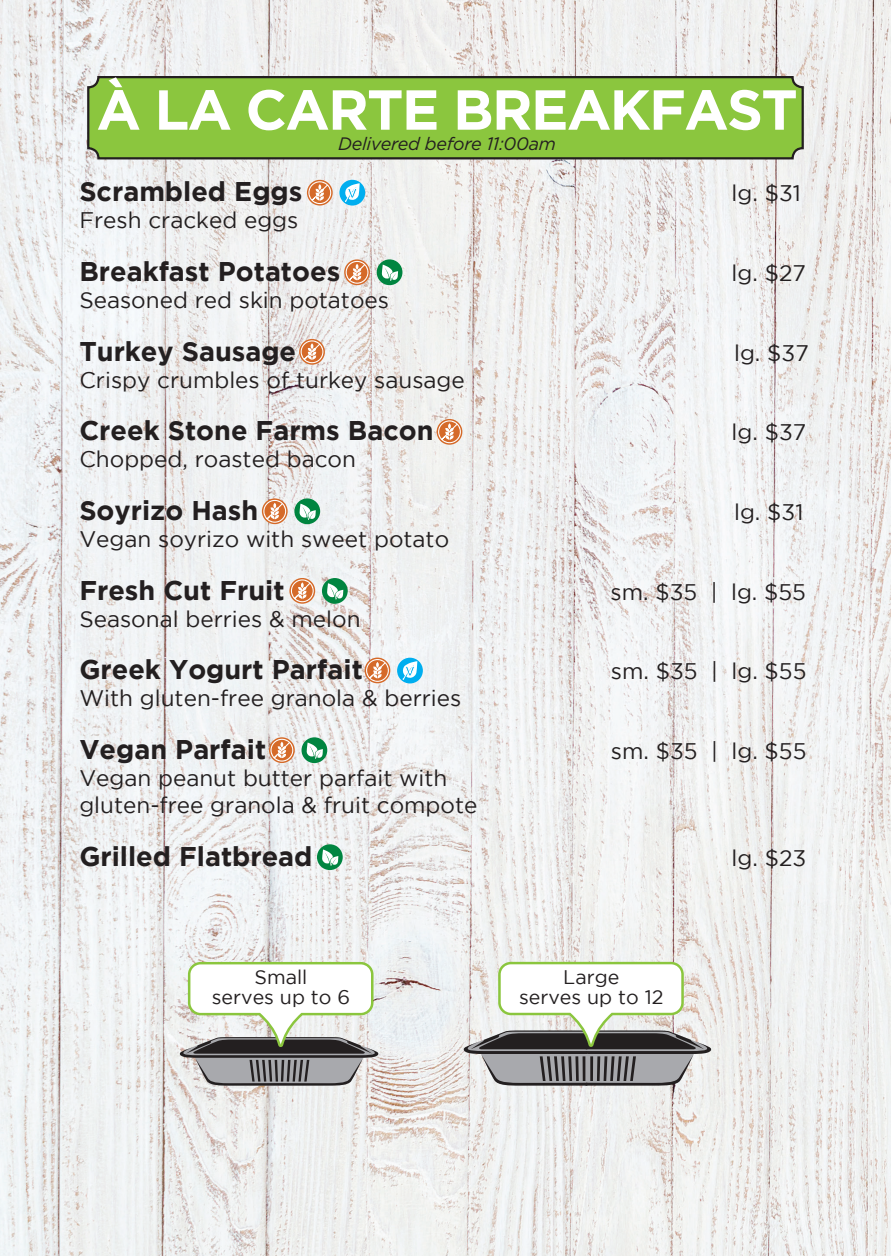
<style>
.page{position:relative;width:891px;height:1256px;background:#fff}
.page>*{position:absolute;margin:0;border:0;box-sizing:border-box;transform-origin:0 0}
.t1{font:700 56.25px "Gotham";letter-spacing:-.03em;color:#fff}
.t2{font:700 27px "Gotham";color:#231f20}
.t3{font:22.5px "Gotham";color:#231f20}
.t4{font:19.57px "Gotham";color:#231f20}
.t5{font:italic 18px "Gotham";letter-spacing:-.015em;color:#231f20}
</style>
<div class="page">
<img style="left:0;top:0;width:891px;height:1256px">
<div style="left:88px;top:77px;width:715px;height:81px;background:#8bc63e;border-radius:10px"></div>
<div style="left:87px;top:76px;width:717px;height:83px;border:2px solid #231f20;border-radius:10px"></div>
<svg style="left:437px;top:419px;width:25px;height:26px"></svg>
<svg style="left:438px;top:420px;width:23px;height:23px"></svg>
<svg style="left:299px;top:339px;width:26px;height:26px"></svg>
<svg style="left:301px;top:340px;width:22px;height:23px"></svg>
<svg style="left:307px;top:180px;width:26px;height:25px"></svg>
<svg style="left:308px;top:181px;width:23px;height:23px"></svg>
<div style="left:339px;top:180px;width:26px;height:25px;background:#00aeef;border-radius:50%"></div>
<svg style="left:345px;top:183px;width:15px;height:19px"></svg>
<svg style="left:365px;top:657px;width:25px;height:26px"></svg>
<svg style="left:366px;top:659px;width:23px;height:23px"></svg>
<svg style="left:397px;top:657px;width:26px;height:26px"></svg>
<svg style="left:402px;top:661px;width:15px;height:19px"></svg>
<svg style="left:344px;top:259px;width:26px;height:26px"></svg>
<svg style="left:346px;top:261px;width:22px;height:23px"></svg>
<div style="left:377px;top:259px;width:25px;height:26px;background:#008540;border-radius:50%"></div>
<svg style="left:382px;top:265px;width:16px;height:16px"></svg>
<svg style="left:289px;top:578px;width:26px;height:25px"></svg>
<svg style="left:291px;top:579px;width:23px;height:23px"></svg>
<div style="left:322px;top:578px;width:26px;height:26px;background:#008540;border-radius:50%"></div>
<svg style="left:327px;top:583px;width:16px;height:16px"></svg>
<svg style="left:269px;top:737px;width:26px;height:26px"></svg>
<svg style="left:270px;top:738px;width:23px;height:23px"></svg>
<div style="left:302px;top:737px;width:25px;height:26px;background:#008540;border-radius:50%"></div>
<svg style="left:306px;top:742px;width:17px;height:17px"></svg>
<svg style="left:317px;top:844px;width:26px;height:26px"></svg>
<svg style="left:322px;top:849px;width:16px;height:17px"></svg>
<svg style="left:262px;top:498px;width:26px;height:26px"></svg>
<svg style="left:263px;top:500px;width:23px;height:23px"></svg>
<div style="left:294px;top:498px;width:26px;height:26px;background:#008540;border-radius:50%"></div>
<svg style="left:299px;top:503px;width:17px;height:17px"></svg>
<svg style="left:179px;top:962px;width:200px;height:123px"></svg>
<svg style="left:463px;top:961px;width:249px;height:124px"></svg>
<p class="t1" style="left:96px;top:77px;width:703px">À LA CARTE BREAKFAST</p>
<p class="t5" style="left:338px;top:134px;width:219px">Delivered before 11:00am</p>
<p class="t2" style="left:79px;top:176px;width:224px">Scrambled Eggs</p>
<p class="t3" style="left:732px;top:181px;width:71px">lg. $31</p>
<p class="t3" style="left:79px;top:208px;width:221px">Fresh cracked eggs</p>
<p class="t2" style="left:79px;top:256px;width:262px">Breakfast Potatoes</p>
<p class="t3" style="left:732px;top:260px;width:76px">lg. $27</p>
<p class="t3" style="left:79px;top:287px;width:311px">Seasoned red skin potatoes</p>
<p class="t2" style="left:79px;top:335px;width:218px">Turkey Sausage</p>
<p class="t3" style="left:734px;top:340px;width:76px">lg. $37</p>
<p class="t3" style="left:79px;top:367px;width:387px">Crispy crumbles of turkey sausage</p>
<p class="t2" style="left:79px;top:415px;width:356px">Creek Stone Farms Bacon</p>
<p class="t3" style="left:732px;top:420px;width:76px">lg. $37</p>
<p class="t3" style="left:79px;top:447px;width:278px">Chopped, roasted bacon</p>
<p class="t2" style="left:79px;top:495px;width:180px">Soyrizo Hash</p>
<p class="t3" style="left:734px;top:499px;width:71px">lg. $31</p>
<p class="t3" style="left:79px;top:526px;width:371px">Vegan soyrizo with sweet potato</p>
<p class="t2" style="left:79px;top:574px;width:207px">Fresh Cut Fruit</p>
<p class="t3" style="left:611px;top:579px;width:197px">sm. $35 | lg. $55</p>
<p class="t3" style="left:79px;top:606px;width:283px">Seasonal berries &amp; melon</p>
<p class="t2" style="left:79px;top:654px;width:285px">Greek Yogurt Parfait</p>
<p class="t3" style="left:611px;top:659px;width:197px">sm. $35 | lg. $55</p>
<p class="t3" style="left:79px;top:686px;width:383px">With gluten-free granola &amp; berries</p>
<p class="t2" style="left:79px;top:734px;width:188px">Vegan Parfait</p>
<p class="t3" style="left:611px;top:738px;width:197px">sm. $35 | lg. $55</p>
<p class="t3" style="left:79px;top:765px;width:370px">Vegan peanut butter parfait with</p>
<p class="t3" style="left:79px;top:792px;width:400px">gluten-free granola &amp; fruit compote</p>
<p class="t2" style="left:79px;top:840px;width:235px">Grilled Flatbread</p>
<p class="t3" style="left:732px;top:845px;width:76px">lg. $23</p>
<p class="t4" style="left:255px;top:966px;width:54px">Small</p>
<p class="t4" style="left:212px;top:986px;width:140px">serves up to 6</p>
<p class="t4" style="left:563px;top:966px;width:58px">Large</p>
<p class="t4" style="left:519px;top:986px;width:146px">serves up to 12</p>
</div>
